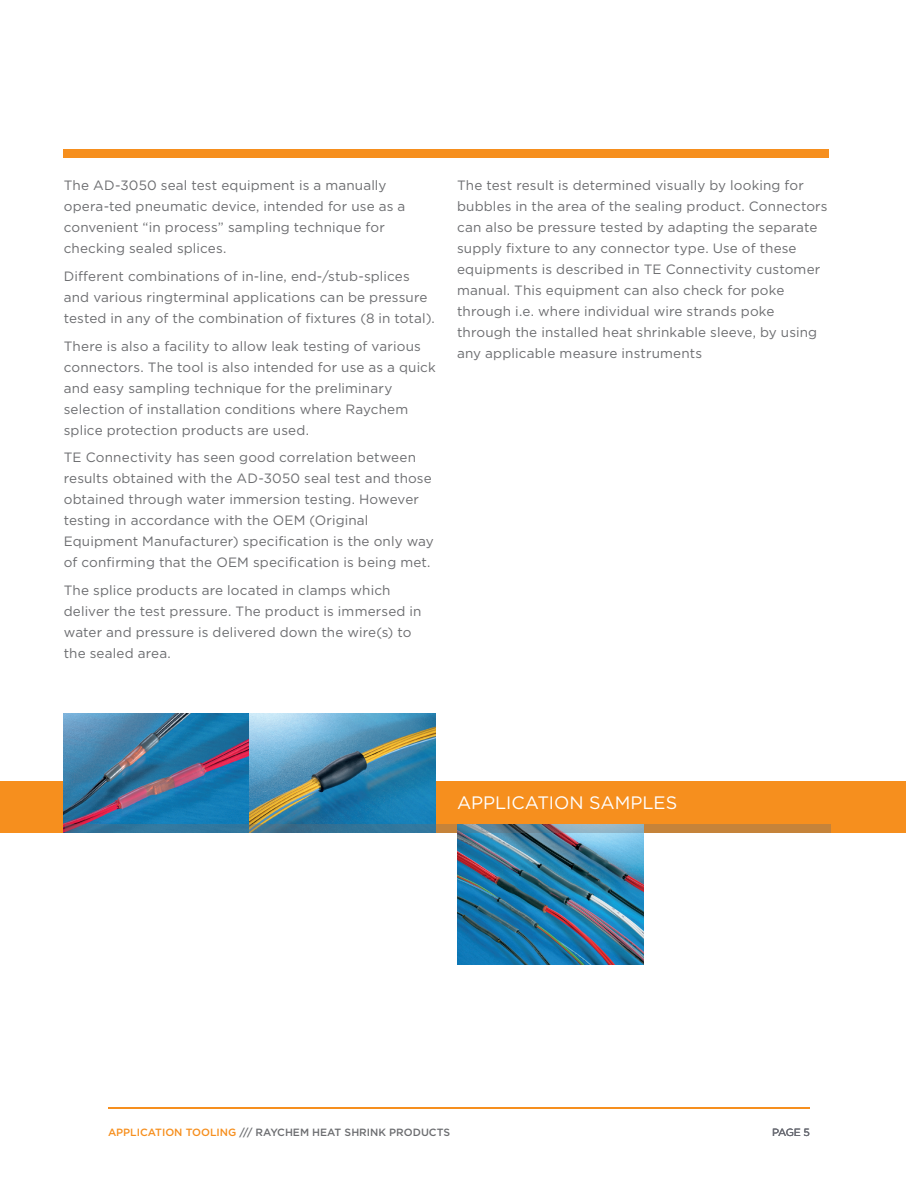
<style>
.page{position:relative;width:918px;height:1188px;background:#fff}
.page>*{position:absolute;margin:0;border:0;box-sizing:border-box;transform-origin:0 0}
.t1{font:18px "Gotham";color:#fff}
.t2{font:13.5px/21px "Gotham";letter-spacing:.01em;color:#6c6d70}
.t3{font:500 10.5px "Gotham";color:#6c6d70}
.t4{font:10.5px "Gotham";color:#696b73}
.s1{color:#f68f1e}
</style>
<div class="page">
<div style="left:0;top:782px;width:906px;height:51px;background:#f68f1e"></div>
<div style="left:64px;top:150px;width:765px;height:8px;background:#f68f1e"></div>
<img style="left:64px;top:714px;width:186px;height:119px">
<svg style="left:250px;top:714px;width:186px;height:110px;background:#5290aa"></svg>
<img style="left:457px;top:833px;width:186px;height:132px">
<svg style="left:65px;top:824px;width:765px;height:9px;background:#6d7f80"></svg>
<hr style="left:108px;top:1107px;width:702px;height:2px;background:#f68f1e">
<p class="t2" style="left:64px;top:175px;width:343px">The AD-3050 seal test equipment is a manually opera-ted pneumatic device, intended for use as a convenient “in process” sampling technique for checking sealed splices.</p>
<p class="t2" style="left:64px;top:265px;width:373px">Different combinations of in-line, end-/stub-splices and various ringterminal applications can be pressure tested in any of the combination of fixtures (8 in total).</p>
<p class="t2" style="left:64px;top:335px;width:374px">There is also a facility to allow leak testing of various connectors. The tool is also intended for use as a quick and easy sampling technique for the preliminary selection of installation conditions where Raychem splice protection products are used.</p>
<p class="t2" style="left:64px;top:447px;width:372px">TE Connectivity has seen good correlation between results obtained with the AD-3050 seal test and those obtained through water immersion testing. However testing in accordance with the OEM (Original Equipment Manufacturer) specification is the only way of confirming that the OEM specification is being met.</p>
<p class="t2" style="left:64px;top:580px;width:359px">The splice products are located in clamps which deliver the test pressure. The product is immersed in water and pressure is delivered down the wire(s) to the sealed area.</p>
<p class="t2" style="left:457px;top:175px;width:372px">The test result is determined visually by looking for bubbles in the area of the sealing product. Connectors can also be pressure tested by adapting the separate supply fixture to any connector type. Use of these equipments is described in TE Connectivity customer manual. This equipment can also check for poke through i.e. where individual wire strands poke through the installed heat shrinkable sleeve, by using any applicable measure instruments</p>
<h1 class="t1" style="left:457px;top:791px;width:222px">APPLICATION SAMPLES</h1>
<p class="t3" style="left:108px;top:1125px;width:344px"><span class="s1">APPLICATION TOOLING</span> /// RAYCHEM HEAT SHRINK PRODUCTS</p>
<p class="t4" style="left:772px;top:1126px;width:39px">PAGE 5</p>
</div>
